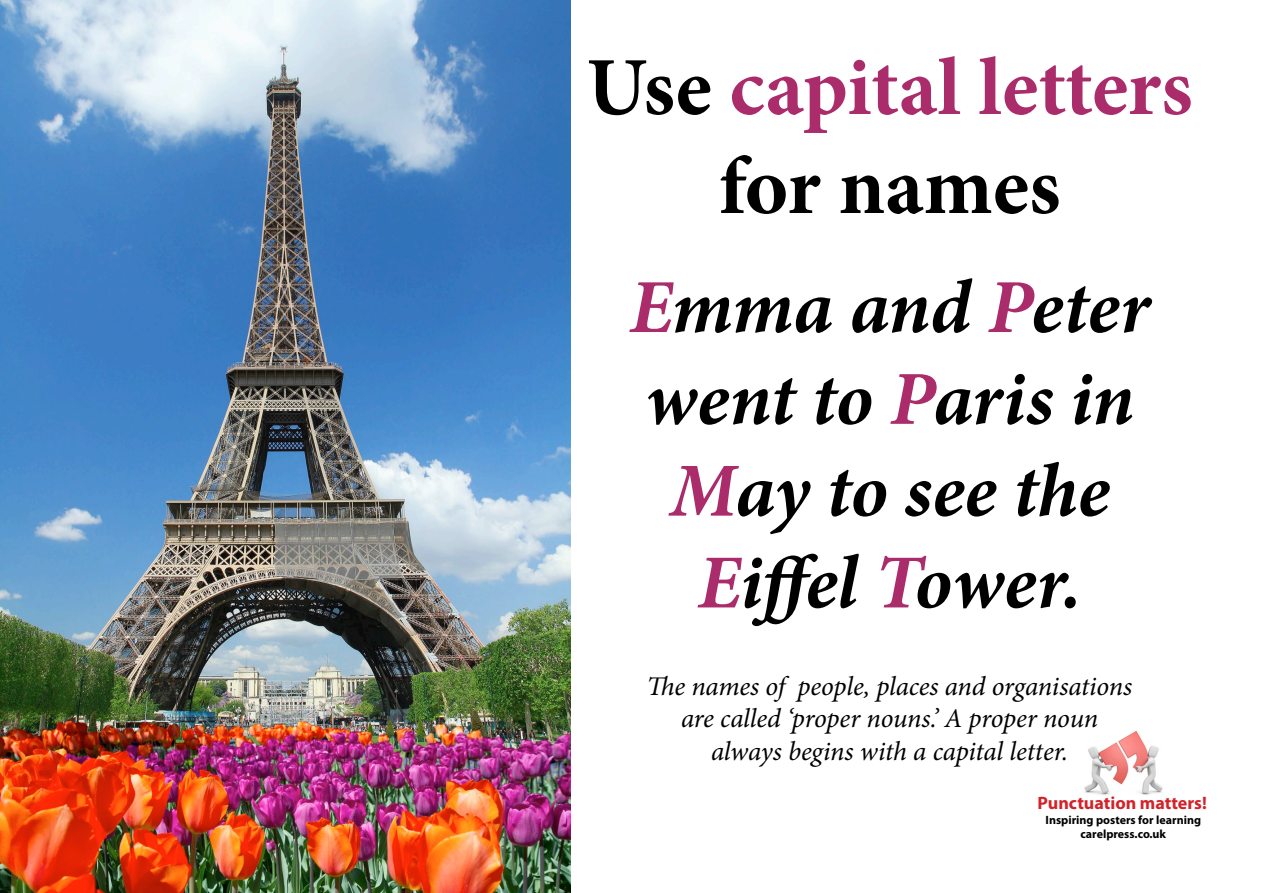
<style>
.page{position:relative;width:1263px;height:893px;background:#fff}
.page>*{position:absolute;margin:0;border:0;box-sizing:border-box;transform-origin:0 0}
.t1{font:700 82.5px/99px "Minion Pro";color:#ab2c6b;text-align:center}
.t2{font:italic 700 76.5px/91.8px "Minion Pro";letter-spacing:-.005em;color:#000;text-align:center}
.t3{font:italic 27px/32.4px "Minion Pro";letter-spacing:-.01em;color:#000;text-align:center}
.t4{font:700 18px "Myriad Pro";color:#d2232a}
.t5{font:700 12px "Myriad Pro";color:#000}
.s1{color:#000}
.s2{color:#ab2c6b}
</style>
<div class="page">
<img style="left:1084px;top:731px;width:79px;height:64px">
<img style="left:0;top:0;width:570px;height:893px">
<p class="t1" style="left:586px;top:37px;width:607px"><span class="s1">Use</span> capital letters <span class="s1">for names</span></p>
<p class="t2" style="left:629px;top:260px;width:522px"><span class="s2">E</span>mma and <span class="s2">P</span>eter went to <span class="s2">P</span>aris in<br><span class="s2">M</span>ay to see the<br><span class="s2">E</span>iffel <span class="s2">T</span>ower.</p>
<p class="t3" style="left:647px;top:670px;width:487px">The names of people, places and organisations are called ‘proper nouns.’ A proper noun always begins with a capital letter.</p>
<p class="t4" style="left:1037px;top:791px;width:171px">Punctuation matters!</p>
<p class="t5" style="left:1045px;top:812px;width:157px">Inspiring posters for learning</p>
<p class="t5" style="left:1080px;top:826px;width:87px">carelpress.co.uk</p>
</div>
